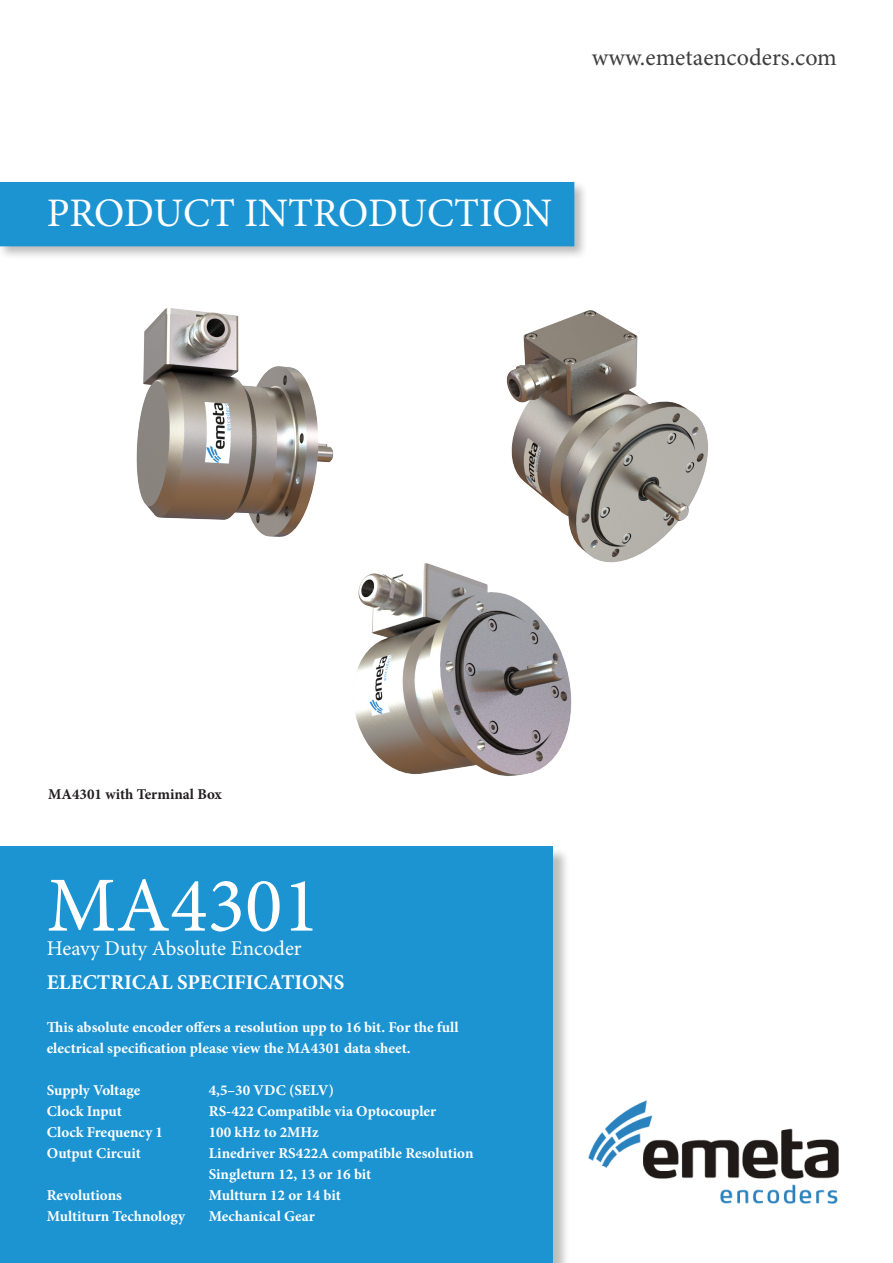
<style>
.page{position:relative;width:893px;height:1263px;background:#fff}
.page>*{position:absolute;margin:0;border:0;box-sizing:border-box;transform-origin:0 0}
.t1{font:78px "Minion Pro";color:#fff}
.t2{font:40.5px "Minion Pro";letter-spacing:-.005em;color:#fff}
.t3{font:24px "Minion Pro";color:#3e3e3f}
.t4{font:21px "Minion Pro";color:#fff}
.Lista{font:700 21px "Minion Pro";color:#fff}
.Lista-2{font:700 15px/21px "Minion Pro";color:#fff}
.Lista-3{font:700 15px "Minion Pro";color:#231f20}
</style>
<div class="page">
<img style="left:588px;top:1100px;width:251px;height:104px">
<img style="left:136px;top:308px;width:198px;height:229px">
<img style="left:506px;top:310px;width:202px;height:251px">
<img style="left:355px;top:541px;width:266px;height:235px">
<div style="left:1px;top:847px;width:569px;height:416px;background:#231f20;opacity:.3"></div>
<div style="left:0;top:846px;width:553px;height:417px;background:#1c94d2"></div>
<div style="left:0;top:180px;width:588px;height:80px;background:#231f20;opacity:.3"></div>
<div style="left:0;top:182px;width:574px;height:64px;background:#1c94d2"></div>
<p class="t3" style="left:592px;top:42px;width:247px">www.emetaencoders.com</p>
<p class="t2" style="left:47px;top:186px;width:507px">PRODUCT INTRODUCTION</p>
<p class="Lista-3" style="left:48px;top:783px;width:175px">MA4301 with Terminal Box</p>
<p class="t1" style="left:47px;top:853px;width:275px">MA4301</p>
<p class="t4" style="left:47px;top:934px;width:256px">Heavy Duty Absolute Encoder</p>
<p class="Lista" style="left:47px;top:968px;width:299px">ELECTRICAL SPECIFICATIONS</p>
<p class="Lista-2" style="left:47px;top:1017px;width:413px">This absolute encoder offers a resolution upp to 16 bit. For the full electrical specification please view the MA4301 data sheet.</p>
<p class="Lista-2" style="left:47px;top:1080px;width:95px">Supply Voltage</p>
<p class="Lista-2" style="left:209px;top:1080px;width:127px">4,5–30 VDC (SELV)</p>
<p class="Lista-2" style="left:47px;top:1101px;width:77px">Clock Input</p>
<p class="Lista-2" style="left:209px;top:1101px;width:229px">RS-422 Compatible via Optocoupler</p>
<p class="Lista-2" style="left:47px;top:1122px;width:118px">Clock Frequency 1</p>
<p class="Lista-2" style="left:209px;top:1122px;width:112px">100 kHz to 2MHz</p>
<p class="Lista-2" style="left:47px;top:1143px;width:96px">Output Circuit</p>
<p class="Lista-2" style="left:209px;top:1143px;width:266px">Linedriver RS422A compatible Resolution<br>Singleturn 12, 13 or 16 bit</p>
<p class="Lista-2" style="left:47px;top:1185px;width:77px">Revolutions</p>
<p class="Lista-2" style="left:209px;top:1185px;width:134px">Multturn 12 or 14 bit</p>
<p class="Lista-2" style="left:47px;top:1206px;width:140px">Multiturn Technology</p>
<p class="Lista-2" style="left:209px;top:1206px;width:108px">Mechanical Gear</p>
</div>
